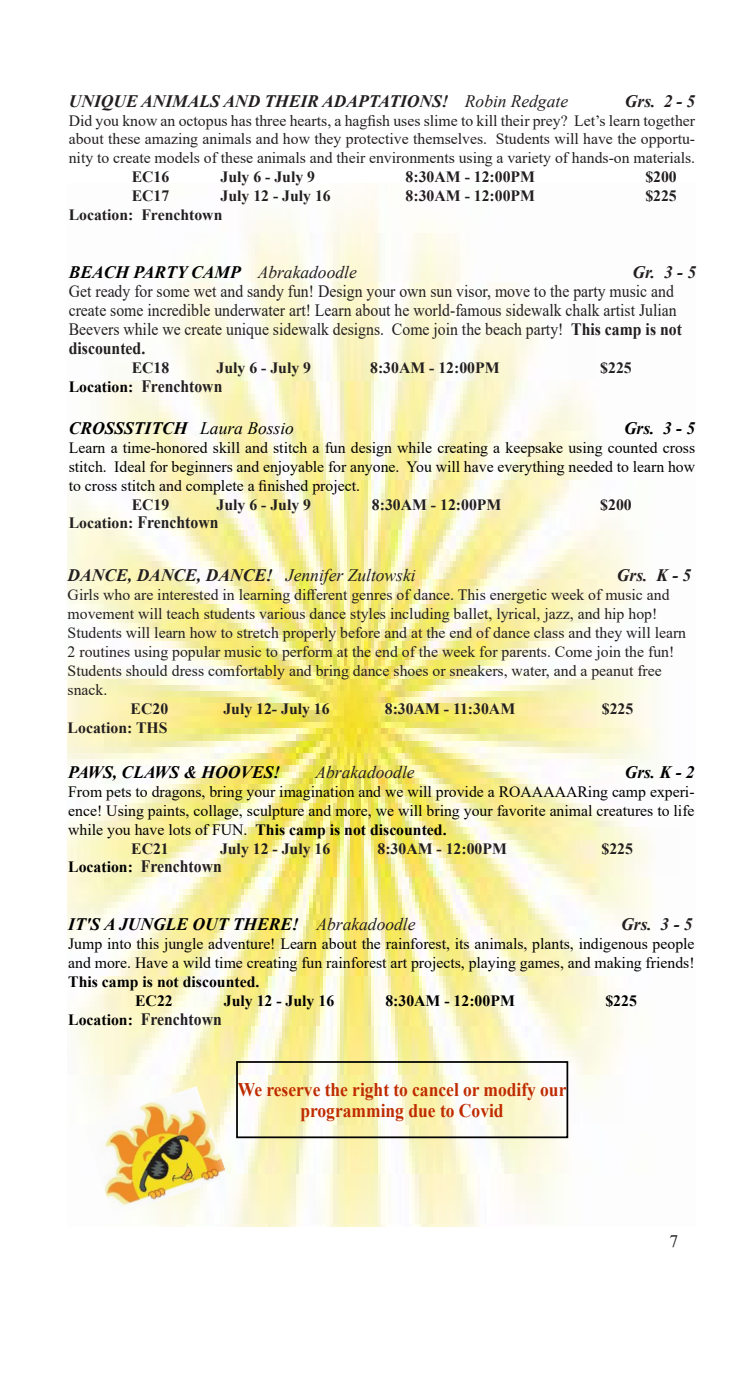
<style>
.page{position:relative;width:756px;height:1386px;background:#fff}
.page>*{position:absolute;margin:0;border:0;box-sizing:border-box;transform-origin:0 0}
.Subhead_1{font:700 19.25px/21px "Times New Roman";color:#bf2b00;text-align:center;scale:.91 1}
.blurb{font:italic 700 17.5px "Times New Roman";color:#000}
.grades_11-_12{font:italic 700 17.5px "Times New Roman";color:#231f20}
.t1{font:italic 17.5px "Times New Roman";color:#231f20}
.t2{font:17.5px "Times New Roman";color:#231f20}
.t3{font:17.32px/18.9px "Times New Roman";color:#231f20;scale:.91 1}
.t4{font:700 17.32px "Times New Roman";color:#231f20;scale:.91 1}
.t5{font:15.75px/18.9px "Times New Roman";color:#231f20}
.blurb-2{font:15.75px/18.9px "Times New Roman";color:#000;text-align:justify}
.t6{font:700 15.75px "Times New Roman";color:#231f20}
.t7{font:700 15.75px "Times New Roman";color:#000}
.s1{font-weight:400}
.s2{font-weight:400;color:#231f20}
.s3{font-weight:700}
.s4{font-size:15.75px;color:#000}
.s5{font-size:15.75px}
</style>
<div class="page">
<img style="left:68px;top:184px;width:597px;height:1043px">
<div style="left:236px;top:1061px;width:332px;height:77px;border:2px solid #000"></div>
<svg style="left:78px;top:1082px;width:152px;height:137px"></svg>
<p class="grades_11-_12" style="left:69px;top:89px;width:501px">UNIQUE ANIMALS AND THEIR ADAPTATIONS! <span class="s1">Robin Redgate</span></p>
<p class="grades_11-_12" style="left:625px;top:89px;width:72px">Grs. 2 - 5</p>
<p class="t5" style="left:69px;top:110px;width:628px;text-align:justify">Did you know an octopus has three hearts, a hagfish uses slime to kill their prey? Let’s learn together about these amazing animals and how they protective themselves. Students will have the opportu&shy;nity to create models of these animals and their environments using a variety of hands-on materials.</p>
<p class="t6" style="left:132px;top:166px;width:39px">EC16</p>
<p class="t6" style="left:221px;top:166px;width:96px">July 6 - July 9</p>
<p class="t6" style="left:406px;top:166px;width:131px">8:30AM - 12:00PM</p>
<p class="t6" style="left:645px;top:166px;width:33px">$200</p>
<p class="t6" style="left:132px;top:185px;width:39px">EC17</p>
<p class="t6" style="left:221px;top:185px;width:112px">July 12 - July 16</p>
<p class="t6" style="left:406px;top:185px;width:131px">8:30AM - 12:00PM</p>
<p class="t6" style="left:645px;top:185px;width:33px">$225</p>
<p class="t6" style="left:69px;top:203px;width:155px">Location: Frenchtown</p>
<p class="blurb" style="left:69px;top:260px;width:290px">BEACH PARTY CAMP <span class="s2">Abrakadoodle</span></p>
<p class="grades_11-_12" style="left:632px;top:260px;width:65px">Gr. 3 - 5</p>
<p class="t3" style="left:69px;top:281px;width:675px">Get ready for some wet and sandy fun! Design your own sun visor, move to the party music and create some incredible underwater art! Learn about he world-famous sidewalk chalk artist Julian Beevers while we create unique sidewalk designs. Come join the beach party! <span class="s3">This camp is not discounted.</span></p>
<p class="t6" style="left:132px;top:356px;width:39px">EC18</p>
<p class="t6" style="left:217px;top:356px;width:96px">July 6 - July 9</p>
<p class="t6" style="left:370px;top:356px;width:131px">8:30AM - 12:00PM</p>
<p class="t6" style="left:600px;top:356px;width:33px">$225</p>
<p class="t4" style="left:69px;top:373px;width:170px"><span class="s4">Location:</span> Frenchtown</p>
<p class="blurb" style="left:69px;top:416px;width:227px">CROSSSTITCH <span class="s1">Laura Bossio</span></p>
<p class="blurb" style="left:624px;top:416px;width:73px">Grs. 3 - 5</p>
<p class="blurb-2" style="left:69px;top:438px;width:628px">Learn a time-honored skill and stitch a fun design while creating a keepsake using counted cross stitch. Ideal for beginners and enjoyable for anyone. You will have everything needed to learn how to cross stitch and complete a finished project.</p>
<p class="t6" style="left:132px;top:493px;width:39px">EC19</p>
<p class="t6" style="left:217px;top:493px;width:96px">July 6 - July 9</p>
<p class="t6" style="left:372px;top:493px;width:131px">8:30AM - 12:00PM</p>
<p class="t6" style="left:600px;top:493px;width:33px">$200</p>
<p class="t4" style="left:69px;top:510px;width:166px"><span class="s5">Location:</span> Frenchtown</p>
<p class="grades_11-_12" style="left:68px;top:563px;width:350px">DANCE, DANCE, DANCE! <span class="s1">Jennifer Zultowski</span></p>
<p class="grades_11-_12" style="left:617px;top:563px;width:76px">Grs. K - 5</p>
<p class="t5" style="left:68px;top:585px;width:603px">Girls who are interested in learning different genres of dance. This energetic week of music and</p>
<p class="t5" style="left:68px;top:604px;width:620px">movement will teach students various dance styles including ballet, lyrical, jazz, and hip hop!<br>Students will learn how to stretch properly before and at the end of dance class and they will learn<br>2 routines using popular music to perform at the end of the week for parents. Come join the fun!</p>
<p class="t5" style="left:68px;top:661px;width:596px">Students should dress comfortably and bring dance shoes or sneakers, water, and a peanut free snack.</p>
<p class="t6" style="left:131px;top:697px;width:39px">EC20</p>
<p class="t6" style="left:223px;top:697px;width:108px">July 12- July 16</p>
<p class="t6" style="left:385px;top:697px;width:132px">8:30AM - 11:30AM</p>
<p class="t6" style="left:602px;top:697px;width:33px">$225</p>
<p class="t6" style="left:68px;top:716px;width:101px">Location: THS</p>
<p class="blurb" style="left:68px;top:760px;width:214px">PAWS, CLAWS &amp; HOOVES!</p>
<p class="t1" style="left:316px;top:760px;width:101px">Abrakadoodle</p>
<p class="blurb" style="left:625px;top:760px;width:71px">Grs. K - 2</p>
<p class="blurb-2" style="left:68px;top:782px;width:628px">From pets to dragons, bring your imagination and we will provide a ROAAAAARing camp experi&shy;ence! Using paints, collage, sculpture and more, we will bring your favorite animal creatures to life while you have lots of FUN. <span class="s3">This camp is not discounted.</span></p>
<p class="t6" style="left:131px;top:837px;width:39px">EC21</p>
<p class="t6" style="left:220px;top:837px;width:112px">July 12 - July 16</p>
<p class="t6" style="left:378px;top:837px;width:131px">8:30AM - 12:00PM</p>
<p class="t6" style="left:601px;top:837px;width:33px">$225</p>
<p class="t4" style="left:68px;top:854px;width:170px"><span class="s4">Location:</span> Frenchtown</p>
<p class="blurb" style="left:68px;top:912px;width:349px">IT'S A JUNGLE OUT THERE! <span class="s2">Abrakadoodle</span></p>
<p class="grades_11-_12" style="left:621px;top:912px;width:73px">Grs. 3 - 5</p>
<p class="blurb-2" style="left:68px;top:934px;width:628px">Jump into this jungle adventure! Learn about the rainforest, its animals, plants, indigenous people and more. Have a wild time creating fun rainforest art projects, playing games, and making friends!<br><span class="s3">This camp is not discounted.</span></p>
<p class="t7" style="left:135px;top:989px;width:39px">EC22</p>
<p class="t7" style="left:224px;top:989px;width:112px">July 12 - July 16</p>
<p class="t7" style="left:385px;top:989px;width:131px">8:30AM - 12:00PM</p>
<p class="t7" style="left:605px;top:989px;width:33px">$225</p>
<p class="t4" style="left:68px;top:1007px;width:170px"><span class="s4">Location:</span> Frenchtown</p>
<p class="Subhead_1" style="left:238px;top:1078px;width:363px">We reserve the right to cancel or modify our programming due to Covid</p>
<p class="t2" style="left:669px;top:1229px;width:10px">7</p>
</div>
